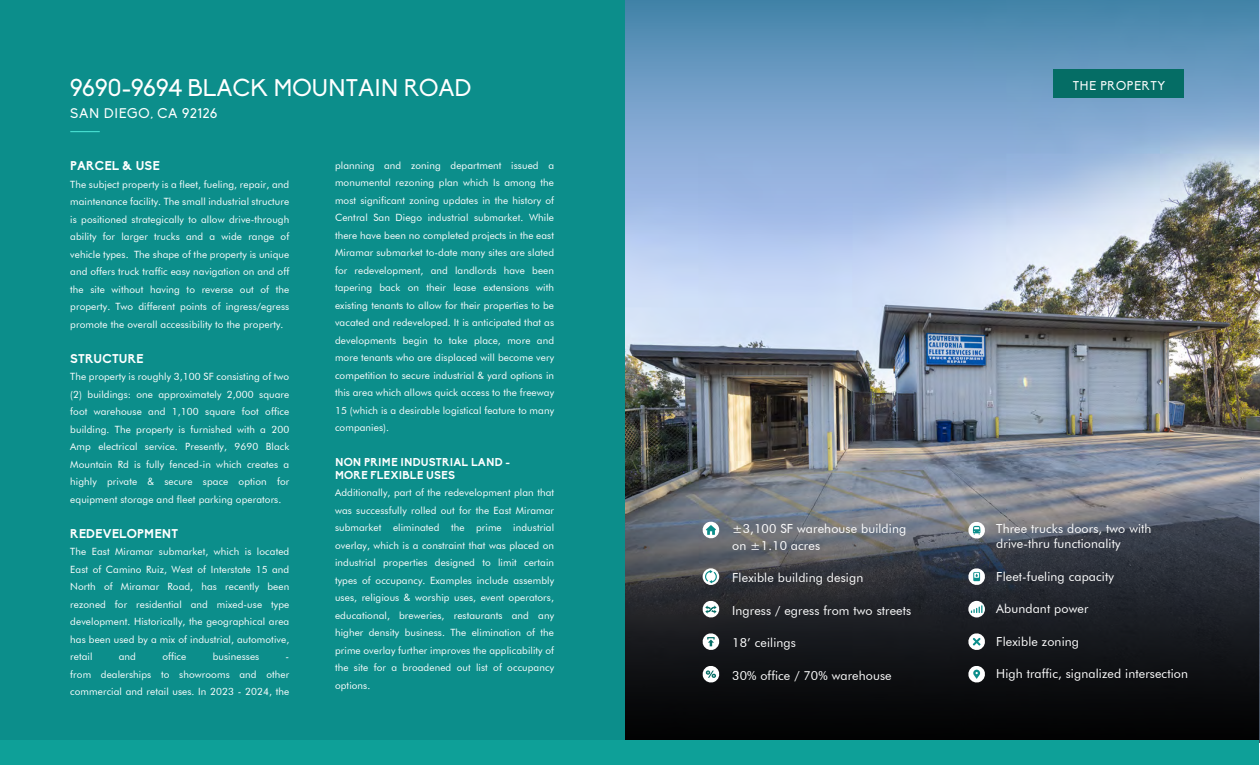
<style>
.page{position:relative;width:1260px;height:765px;background:#fff}
.page>*{position:absolute;margin:0;border:0;box-sizing:border-box;transform-origin:0 0}
.t1{font:23.75px "Biko";color:#fff}
.t2{font:13.75px "Biko";letter-spacing:.05em;color:#fff}
.t3{font:12.5px/16.2px "Futura BT";letter-spacing:.01em;color:#fff}
.t4{font:700 12.5px "Biko";letter-spacing:.01em;color:#fff}
.t5{font:12.5px "Biko";letter-spacing:.05em;color:#fff}
.t6{font:700 11.25px/12.5px "Biko";letter-spacing:.01em;color:#fff}
.t7{font:10px/17.5px "Futura BT";letter-spacing:.01em;color:#fff;text-align:justify}
</style>
<div class="page">
<img style="left:624px;top:0;width:636px;height:743px">
<svg style="left:624px;top:467px;width:635px;height:273px;background:#34373d"></svg>
<svg style="left:624px;top:0;width:635px;height:245px;background:#80a6ca"></svg>
<div style="left:1053px;top:70px;width:131px;height:28px;background:#056d65"></div>
<svg style="left:701px;top:521px;width:19px;height:18px"></svg>
<svg style="left:703px;top:568px;width:16px;height:17px"></svg>
<svg style="left:705px;top:570px;width:12px;height:13px"></svg>
<svg style="left:701px;top:665px;width:19px;height:19px"></svg>
<svg style="left:701px;top:600px;width:19px;height:19px"></svg>
<svg style="left:701px;top:632px;width:19px;height:19px"></svg>
<svg style="left:968px;top:601px;width:17px;height:16px"></svg>
<svg style="left:971px;top:605px;width:11px;height:8px"></svg>
<svg style="left:967px;top:632px;width:19px;height:19px"></svg>
<svg style="left:967px;top:567px;width:19px;height:19px"></svg>
<svg style="left:967px;top:665px;width:19px;height:19px"></svg>
<svg style="left:967px;top:521px;width:19px;height:19px"></svg>
<div style="left:0;top:0;width:624px;height:765px;background:#0c8e8b"></div>
<hr style="left:70px;top:131px;width:30px;height:1px;background:#50eadb">
<div style="left:0;top:740px;width:1259px;height:25px;background:#0ea098"></div>
<h1 class="t1" style="left:70px;top:75px;width:402px">9690-9694 BLACK MOUNTAIN ROAD</h1>
<h2 class="t2" style="left:70px;top:106px;width:149px">SAN DIEGO, CA 92126</h2>
<p class="t4" style="left:70px;top:158px;width:91px">PARCEL &amp; USE</p>
<p class="t7" style="left:70px;top:175px;width:221px">The subject property is a fleet, fueling, repair, and maintenance facility. The small industrial structure is positioned strategically to allow drive-through ability for larger trucks and a wide range of vehicle types. The shape of the property is unique and offers truck traffic easy navigation on and off the site without having to reverse out of the property. Two different points of ingress/egress promote the overall accessibility to the property.</p>
<p class="t4" style="left:70px;top:351px;width:75px">STRUCTURE</p>
<p class="t7" style="left:70px;top:368px;width:221px">The property is roughly 3,100 SF consisting of two (2) buildings: one approximately 2,000 square foot warehouse and 1,100 square foot office building. The property is furnished with a 200<br>Amp electrical service. Presently, 9690 Black Mountain Rd is fully fenced-in which creates a highly private &amp; secure space option for equipment storage and fleet parking operators.</p>
<p class="t4" style="left:70px;top:526px;width:109px">REDEVELOPMENT</p>
<p class="t7" style="left:70px;top:543px;width:221px">The East Miramar submarket, which is located East of Camino Ruiz, West of Interstate 15 and North of Miramar Road, has recently been rezoned for residential and mixed-use type development. Historically, the geographical area has been used by a mix of industrial, automotive, retail</p>
<p class="t7" style="left:119px;top:648px;width:19px">and</p>
<p class="t7" style="left:162px;top:648px;width:26px">office</p>
<p class="t7" style="left:213px;top:648px;width:48px">businesses</p>
<p class="t7" style="left:70px;top:648px;width:221px;text-indent:215px">- from dealerships to showrooms and other commercial and retail uses. In 2023 - 2024, the</p>
<p class="t7" style="left:335px;top:156px;width:221px">planning and zoning department issued a monumental rezoning plan which Is among the most significant zoning updates in the history of Central San Diego industrial submarket. While there have been no completed projects in the east Miramar submarket to-date many sites are slated for redevelopment, and landlords have been tapering back on their lease extensions with existing tenants to allow for their properties to be vacated and redeveloped. It is anticipated that as developments begin to take place, more and more tenants who are displaced will become very competition to secure industrial &amp; yard options in this area which allows quick access to the freeway 15 (which is a desirable logistical feature to many companies).</p>
<p class="t6" style="left:335px;top:456px;width:177px">NON PRIME INDUSTRIAL LAND -<br>MORE FLEXIBLE USES</p>
<p class="t7" style="left:335px;top:484px;width:221px">Additionally, part of the redevelopment plan that was successfully rolled out for the East Miramar submarket eliminated the prime industrial overlay, which is a constraint that was placed on industrial properties designed to limit certain types of occupancy. Examples include assembly uses, religious &amp; worship uses, event operators, educational, breweries, restaurants and any higher density business. The elimination of the prime overlay further improves the applicability of the site for a broadened out list of occupancy options.</p>
<p class="t5" style="left:1073px;top:79px;width:94px">THE PROPERTY</p>
<p class="t3" style="left:732px;top:521px;width:176px">±3,100 SF warehouse building on ±1.10 acres</p>
<p class="t3" style="left:732px;top:569px;width:133px">Flexible building design</p>
<p class="t3" style="left:732px;top:602px;width:181px">Ingress / egress from two streets</p>
<p class="t3" style="left:732px;top:634px;width:65px">18’ ceilings</p>
<p class="t3" style="left:732px;top:667px;width:161px">30% office / 70% warehouse</p>
<p class="t3" style="left:996px;top:521px;width:157px;line-height:15px">Three trucks doors, two with drive-thru functionality</p>
<p class="t3" style="left:996px;top:568px;width:119px">Fleet-fueling capacity</p>
<p class="t3" style="left:996px;top:601px;width:94px">Abundant power</p>
<p class="t3" style="left:996px;top:633px;width:84px">Flexible zoning</p>
<p class="t3" style="left:996px;top:666px;width:193px">High traffic, signalized intersection</p>
</div>
